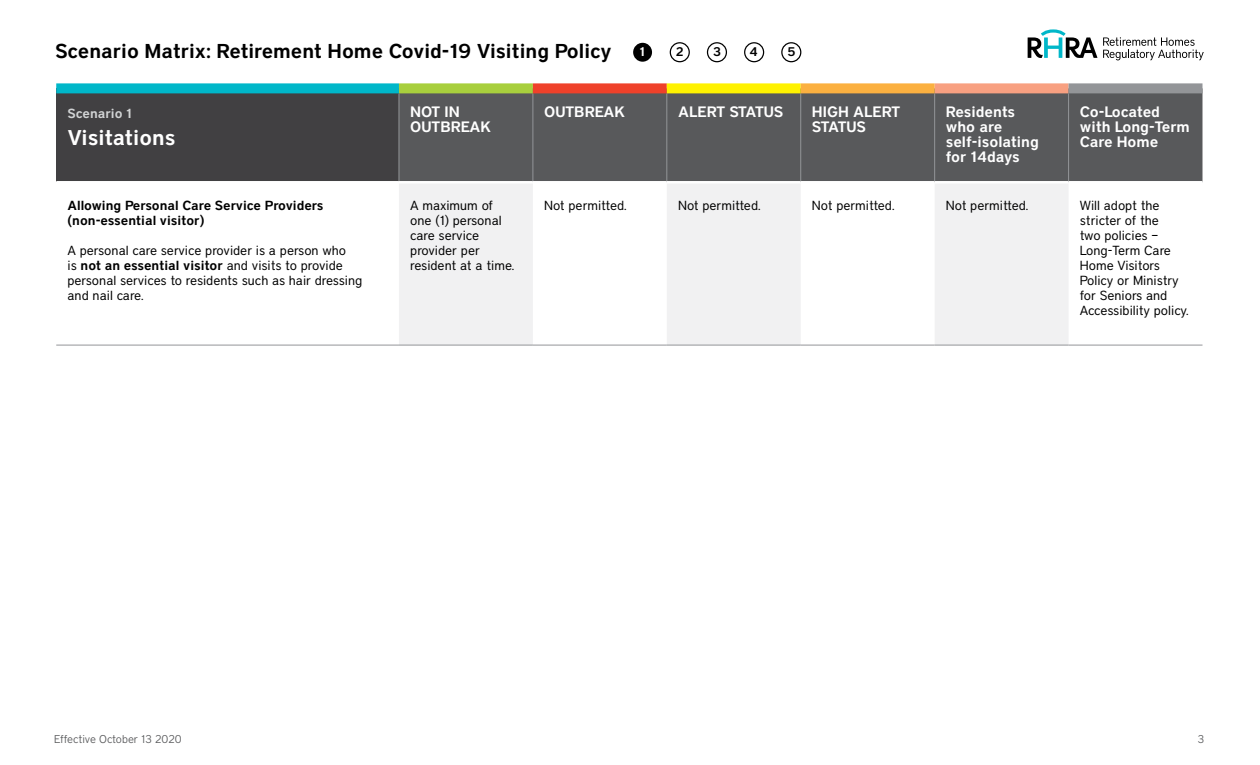
<style>
.page{position:relative;width:1260px;height:765px;background:#fff}
.page>*{position:absolute;margin:0;border:0;box-sizing:border-box;transform-origin:0 0}
.t1{font:600 21.25px "District";color:#fff}
.t2{font:600 20px "District";color:#000}
.t3{font:600 15px/15px "District";color:#fff}
.t4{font:13.12px/15px "District";color:#000}
.t5{font:600 13.12px/15px "District";color:#000}
.t6{font:600 13.12px "District";color:#d1d3d4}
.t7{font:600 12.5px "District";color:#000}
.t8{font:600 12.5px "District";color:#fff}
.t9{font:300 11.25px "District";color:#58595b}
.s1{font-weight:600}
</style>
<div class="page">
<svg style="left:1103px;top:37px;width:101px;height:23px"></svg>
<svg style="left:1028px;top:29px;width:69px;height:29px"></svg>
<div style="left:56px;top:88px;width:343px;height:94px;background:#414042"></div>
<div style="left:400px;top:93px;width:802px;height:88px;background:#58595b"></div>
<svg style="left:399px;top:184px;width:670px;height:161px;fill:#f1f1f2"></svg>
<hr style="left:56px;top:345px;width:343px;height:1px;background:#939598">
<hr style="left:399px;top:345px;width:134px;height:1px;background:#939598">
<hr style="left:533px;top:345px;width:134px;height:1px;background:#939598">
<hr style="left:667px;top:345px;width:134px;height:1px;background:#939598">
<hr style="left:801px;top:345px;width:134px;height:1px;background:#939598">
<hr style="left:935px;top:345px;width:134px;height:1px;background:#939598">
<hr style="left:1069px;top:345px;width:134px;height:1px;background:#939598">
<div style="left:935px;top:83px;width:134px;height:10px;background:#f8a081"></div>
<hr style="left:56px;top:181px;width:343px;height:3px;background:#fff">
<hr style="left:399px;top:93px;width:1px;height:88px;background:#939598">
<hr style="left:533px;top:93px;width:1px;height:88px;background:#939598">
<hr style="left:667px;top:93px;width:1px;height:88px;background:#939598">
<hr style="left:800px;top:93px;width:1px;height:88px;background:#939598">
<hr style="left:934px;top:93px;width:1px;height:88px;background:#939598">
<hr style="left:1068px;top:93px;width:1px;height:88px;background:#939598">
<div style="left:1069px;top:83px;width:134px;height:10px;background:#939598"></div>
<div style="left:56px;top:83px;width:343px;height:10px;background:#00b7c9"></div>
<div style="left:399px;top:83px;width:134px;height:10px;background:#a8cf3d"></div>
<div style="left:533px;top:83px;width:134px;height:10px;background:#ef412a"></div>
<div style="left:667px;top:83px;width:134px;height:10px;background:#fff200"></div>
<div style="left:801px;top:83px;width:134px;height:10px;background:#fbb040"></div>
<div style="left:633px;top:43px;width:19px;height:19px;background:#000;border-radius:50%"></div>
<div style="left:670px;top:42px;width:20px;height:20px;border:1px solid #000;border-radius:50%"></div>
<div style="left:707px;top:42px;width:20px;height:20px;border:1px solid #000;border-radius:50%"></div>
<div style="left:781px;top:42px;width:20px;height:20px;border:1px solid #000;border-radius:50%"></div>
<div style="left:744px;top:42px;width:20px;height:20px;border:1px solid #000;border-radius:50%"></div>
<h2 class="t2" style="left:55px;top:39px;width:558px">Scenario Matrix: Retirement Home Covid-19 Visiting Policy</h2>
<p class="t8" style="left:640px;top:44px;width:7px">1</p>
<p class="t7" style="left:676px;top:44px;width:9px">2</p>
<p class="t7" style="left:713px;top:44px;width:10px">3</p>
<p class="t7" style="left:750px;top:44px;width:10px">4</p>
<p class="t7" style="left:787px;top:44px;width:10px">5</p>
<p class="t6" style="left:68px;top:106px;width:66px">Scenario 1</p>
<h1 class="t1" style="left:68px;top:124px;width:109px">Visitations</h1>
<p class="t5" style="left:68px;top:197px;width:257px">Allowing Personal Care Service Providers (non-essential visitor)</p>
<p class="t4" style="left:68px;top:242px;width:296px">A personal care service provider is a person who<br>is <span class="s1">not an essential visitor</span> and visits to provide personal services to residents such as hair dressing and nail care.</p>
<p class="t3" style="left:410px;top:104px;width:82px">NOT IN<br>OUTBREAK</p>
<p class="t3" style="left:544px;top:104px;width:82px">OUTBREAK</p>
<p class="t3" style="left:678px;top:104px;width:107px">ALERT STATUS</p>
<p class="t3" style="left:812px;top:104px;width:90px">HIGH ALERT<br>STATUS</p>
<p class="t3" style="left:946px;top:104px;width:95px">Residents who are self-isolating for 14days</p>
<p class="t3" style="left:1080px;top:104px;width:112px">Co-Located with Long-Term<br>Care Home</p>
<p class="t4" style="left:410px;top:197px;width:106px">A maximum of one (1) personal care service provider per resident at a time.</p>
<p class="t4" style="left:544px;top:197px;width:84px">Not permitted.</p>
<p class="t4" style="left:678px;top:197px;width:84px">Not permitted.</p>
<p class="t4" style="left:812px;top:197px;width:84px">Not permitted.</p>
<p class="t4" style="left:946px;top:197px;width:84px">Not permitted.</p>
<p class="t4" style="left:1080px;top:197px;width:111px">Will adopt the stricter of the<br>two policies –<br>Long-Term Care<br>Home Visitors<br>Policy or Ministry for Seniors and<br>Accessibility policy.</p>
<p class="t9" style="left:54px;top:733px;width:129px">Effective October 13 2020</p>
<p class="t9" style="left:1198px;top:733px;width:8px">3</p>
</div>
